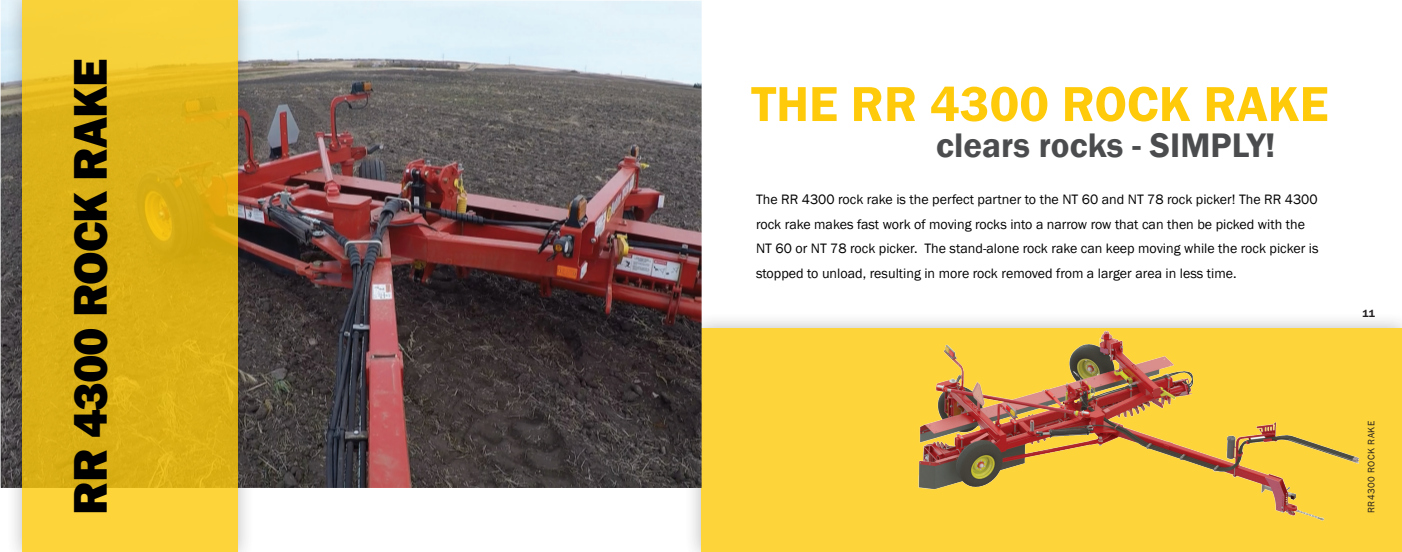
<style>
.page{position:relative;width:1402px;height:552px;background:#fff}
.page>*{position:absolute;margin:0;border:0;box-sizing:border-box;transform-origin:0 0}
.t1{font:600 50.75px "Franklin Gothic";color:#feca0a}
.t2{font:800 48.56px "Franklin Gothic";letter-spacing:-.02em;color:#000}
.t3{font:600 35px "Franklin Gothic";color:#4b4c4d}
.t4{font:14px/24.5px "Franklin Gothic";color:#000}
.t5{font:600 10.5px "Franklin Gothic";color:#231f20}
.t6{font:9.62px "Franklin Gothic";letter-spacing:.05em;color:#231f20}
</style>
<div class="page">
<div style="left:683px;top:311px;width:719px;height:240px;background:#231f20;opacity:.4"></div>
<div style="left:701px;top:328px;width:701px;height:223px;background:#fed43b"></div>
<img style="left:1px;top:0;width:701px;height:487px">
<div style="left:5px;top:0;width:250px;height:551px;background:#231f20;opacity:.4"></div>
<svg style="left:23px;top:0;width:215px;height:551px;background:#e3b81f"></svg>
<img style="left:915px;top:311px;width:472px;height:210px">
<h2 class="t2" style="left:59px;top:514px;width:457px;rotate:-90deg">RR 4300 ROCK RAKE</h2>
<h1 class="t1" style="left:751px;top:73px;width:579px">THE RR 4300 ROCK RAKE</h1>
<h3 class="t3" style="left:936px;top:124px;width:341px">clears rocks - SIMPLY!</h3>
<p class="t4" style="left:756px;top:187px;width:564px">The RR 4300 rock rake is the perfect partner to the NT 60 and NT 78 rock picker! The RR 4300 rock rake makes fast work of moving rocks into a narrow row that can then be picked with the NT 60 or NT 78 rock picker. The stand-alone rock rake can keep moving while the rock picker is stopped to unload, resulting in more rock removed from a larger area in less time.</p>
<p class="t5" style="left:1362px;top:307px;width:14px">11</p>
<p class="t6" style="left:1365px;top:512px;width:94px;rotate:-90deg">RR4300 ROCK RAKE</p>
</div>
